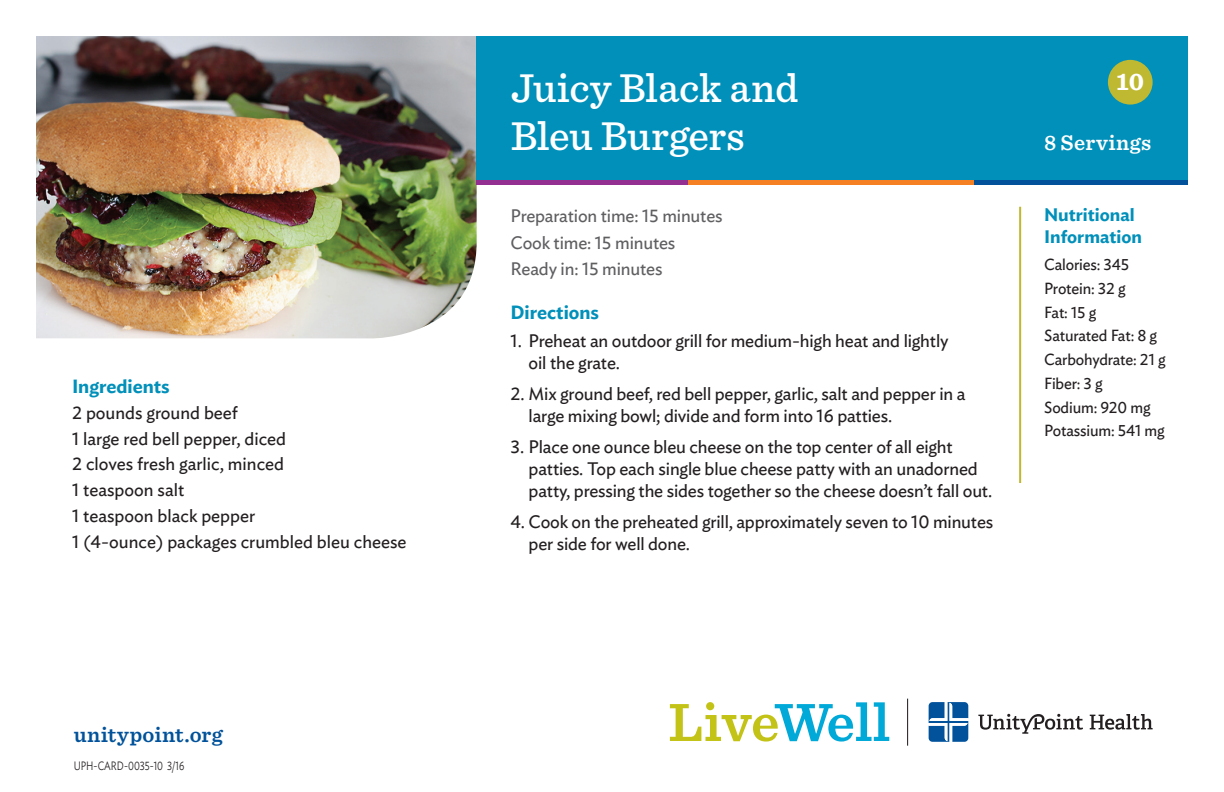
<style>
.page{position:relative;width:1224px;height:792px;background:#fff}
.page>*{position:absolute;margin:0;border:0;box-sizing:border-box;transform-origin:0 0}
.t1{font:500 42px/48px "Sentinel";letter-spacing:-.01em;color:#fff}
.t2{font:700 25.2px "Sentinel";color:#fff}
.t3{font:600 22px "Sentinel";letter-spacing:.02em;color:#01529a}
.t4{font:600 22px "Sentinel";letter-spacing:.02em;color:#fff}
.t5{font:600 19px "Ideal Sans";color:#0090ba}
.t6{font:18px/25.8px "Ideal Sans";letter-spacing:-.01em;color:#231f20}
.t7{font:18px/26.4px "Ideal Sans";letter-spacing:-.01em;color:#5f5f62}
.t8{font:600 18px/22px "Ideal Sans";color:#0090ba}
.t9{font:16px/23.8px "Ideal Sans";letter-spacing:-.01em;color:#231f20}
.t10{font:300 12px "Ideal Sans";color:#231f20;scale:.8 1}
</style>
<div class="page">
<img style="left:36px;top:36px;width:441px;height:302px">
<div style="left:477px;top:36px;width:711px;height:144px;background:#0090ba"></div>
<div style="left:1108px;top:60px;width:45px;height:45px;background:#beb931;border-radius:50%"></div>
<hr style="left:1019px;top:207px;width:2px;height:276px;background:#beb931">
<div style="left:973px;top:180px;width:215px;height:5px;background:#01529b"></div>
<div style="left:688px;top:180px;width:285px;height:5px;background:#f58023"></div>
<div style="left:477px;top:180px;width:211px;height:5px;background:#942f92"></div>
<svg style="left:670px;top:702px;width:219px;height:40px"></svg>
<div style="left:706px;top:702px;width:8px;height:8px;background:#c3c317;border-radius:50%"></div>
<hr style="left:907px;top:699px;width:1px;height:47px;background:#231f20">
<svg style="left:978px;top:714px;width:105px;height:20px"></svg>
<svg style="left:1090px;top:714px;width:63px;height:16px"></svg>
<svg style="left:929px;top:702px;width:39px;height:40px"></svg>
<p class="t5" style="left:72px;top:372px;width:99px">Ingredients</p>
<p class="t6" style="left:72px;top:398px;width:336px">2 pounds ground beef<br>1 large red bell pepper, diced<br>2 cloves fresh garlic, minced<br>1 teaspoon salt<br>1 teaspoon black pepper<br>1 (4-ounce) packages crumbled bleu cheese</p>
<p class="t3" style="left:74px;top:717px;width:151px">unitypoint.org</p>
<p class="t10" style="left:74px;top:757px;width:140px">UPH-CARD-0035-10 3/16</p>
<h1 class="t1" style="left:511px;top:62px;width:289px">Juicy Black and<br>Bleu Burgers</h1>
<p class="t7" style="left:511px;top:201px;width:214px">Preparation time: 15 minutes<br>Cook time: 15 minutes<br>Ready in: 15 minutes</p>
<p class="t5" style="left:511px;top:298px;width:90px">Directions</p>
<p class="t6" style="left:529px;top:328px;width:421px;line-height:22px;text-indent:-18px">1. Preheat an outdoor grill for medium-high heat and lightly oil the grate.</p>
<p class="t6" style="left:529px;top:381px;width:438px;line-height:22px;text-indent:-18px">2. Mix ground beef, red bell pepper, garlic, salt and pepper in a large mixing bowl; divide and form into 16 patties.</p>
<p class="t6" style="left:529px;top:434px;width:465px;line-height:22px;text-indent:-18px">3. Place one ounce bleu cheese on the top center of all eight patties. Top each single blue cheese patty with an unadorned patty, pressing the sides together so the cheese doesn’t fall out.</p>
<p class="t6" style="left:529px;top:509px;width:466px;line-height:22px;text-indent:-18px">4. Cook on the preheated grill, approximately seven to 10 minutes per side for well done.</p>
<h2 class="t2" style="left:1116px;top:62px;width:29px">10</h2>
<p class="t4" style="left:1044px;top:126px;width:109px">8 Servings</p>
<p class="t8" style="left:1044px;top:202px;width:99px">Nutritional<br>Information</p>
<p class="t9" style="left:1044px;top:251px;width:123px">Calories: 345<br>Protein: 32 g<br>Fat: 15 g<br>Saturated Fat: 8 g<br>Carbohydrate: 21 g<br>Fiber: 3 g<br>Sodium: 920 mg<br>Potassium: 541 mg</p>
</div>
